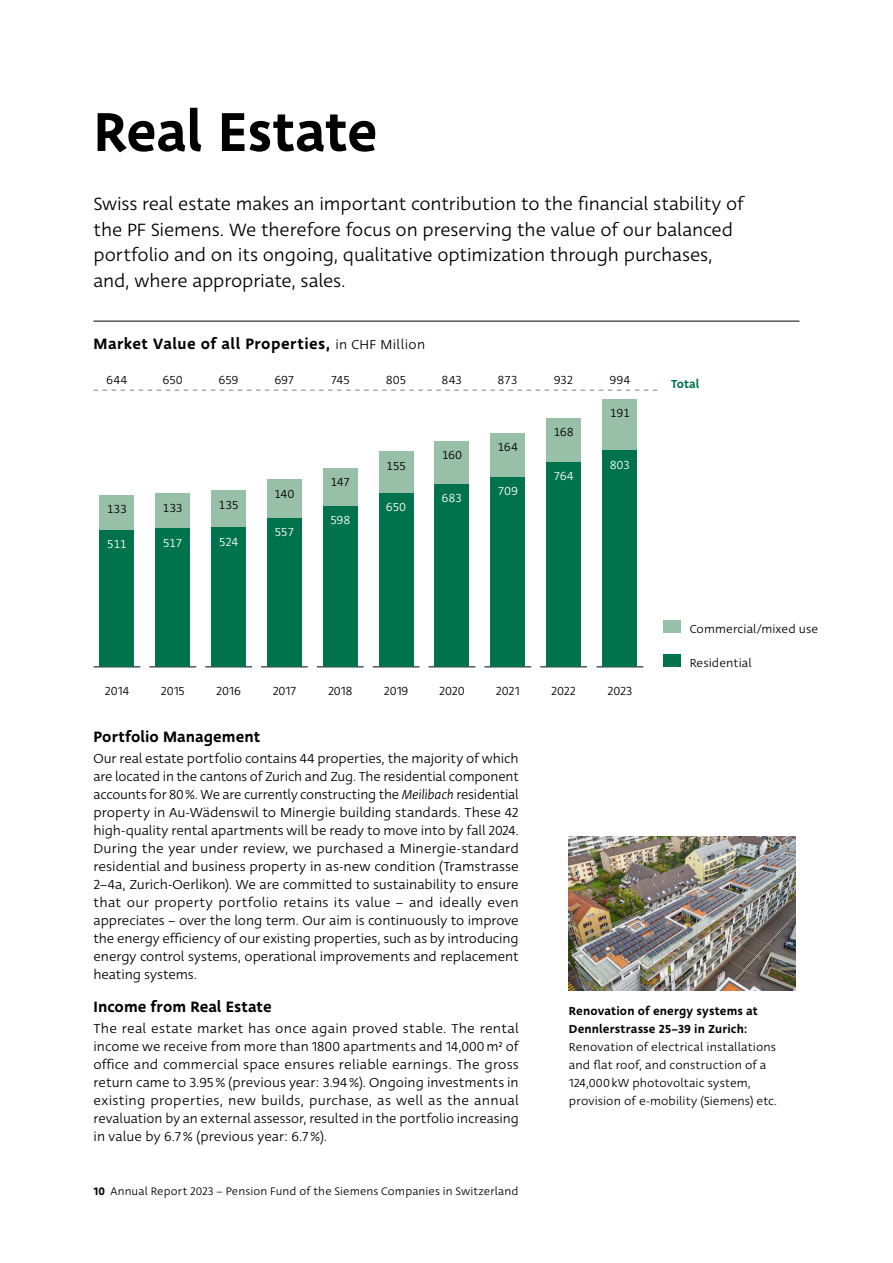
<style>
.page{position:relative;width:893px;height:1263px;background:#fff}
.page>*{position:absolute;margin:0;border:0;box-sizing:border-box;transform-origin:0 0}
.t1{font:500 60px "Deva Ideal";letter-spacing:-.01em;color:#000}
.t2{font:19.5px/25.5px "Deva Ideal";letter-spacing:-.005em;color:#000}
.t3{font:500 16.5px "Deva Ideal";letter-spacing:.005em;color:#000}
.t4{font:500 16.5px "Deva Ideal";letter-spacing:.03em;color:#000}
.t5{font:14.25px/18px "Deva Ideal";letter-spacing:-.005em;color:#000;text-align:justify}
.t6{font:12.75px/18px "Deva Ideal";letter-spacing:.005em;color:#000}
.t7{font:500 12.75px/18px "Deva Ideal";letter-spacing:.015em;color:#000}
.t8{font:12.75px "Deva Ideal";letter-spacing:-.035em;color:#fff}
.t9{font:500 12.75px "Deva Ideal";letter-spacing:.01em;color:#00734c}
.t10{font:12px "Deva Ideal";letter-spacing:.01em;color:#000}
.s1{font-weight:400;font-size:14.25px}
.s2{font-style:italic}
.s3{font-weight:500}
</style>
<div class="page">
<hr style="left:94px;top:321px;width:705px;height:1px;background:#000">
<hr style="left:596px;top:667px;width:47px;height:1px;background:#000">
<hr style="left:149px;top:667px;width:47px;height:1px;background:#000">
<hr style="left:261px;top:667px;width:47px;height:1px;background:#000">
<hr style="left:373px;top:667px;width:46px;height:1px;background:#000">
<hr style="left:484px;top:667px;width:47px;height:1px;background:#000">
<hr style="left:94px;top:667px;width:46px;height:1px;background:#000">
<hr style="left:205px;top:667px;width:47px;height:1px;background:#000">
<hr style="left:317px;top:667px;width:47px;height:1px;background:#000">
<hr style="left:429px;top:667px;width:46px;height:1px;background:#000">
<hr style="left:540px;top:667px;width:47px;height:1px;background:#000">
<svg style="left:94px;top:390px;width:563px;height:1px"></svg>
<img style="left:569px;top:837px;width:227px;height:154px">
<div style="left:603px;top:399px;width:34px;height:268px;background:#98bfa7"></div>
<div style="left:603px;top:450px;width:34px;height:217px;background:#00734c"></div>
<div style="left:156px;top:494px;width:34px;height:173px;background:#98bfa7"></div>
<div style="left:156px;top:529px;width:34px;height:138px;background:#00734c"></div>
<div style="left:267px;top:480px;width:34px;height:187px;background:#98bfa7"></div>
<div style="left:267px;top:518px;width:34px;height:149px;background:#00734c"></div>
<div style="left:379px;top:452px;width:34px;height:215px;background:#98bfa7"></div>
<div style="left:491px;top:433px;width:34px;height:234px;background:#98bfa7"></div>
<div style="left:491px;top:477px;width:34px;height:190px;background:#00734c"></div>
<div style="left:100px;top:495px;width:34px;height:172px;background:#98bfa7"></div>
<div style="left:100px;top:530px;width:34px;height:137px;background:#00734c"></div>
<div style="left:212px;top:491px;width:34px;height:176px;background:#98bfa7"></div>
<div style="left:212px;top:527px;width:34px;height:140px;background:#00734c"></div>
<div style="left:323px;top:468px;width:34px;height:199px;background:#98bfa7"></div>
<div style="left:323px;top:506px;width:34px;height:161px;background:#00734c"></div>
<div style="left:435px;top:442px;width:34px;height:225px;background:#98bfa7"></div>
<div style="left:435px;top:484px;width:34px;height:183px;background:#00734c"></div>
<div style="left:547px;top:418px;width:34px;height:249px;background:#98bfa7"></div>
<div style="left:547px;top:462px;width:34px;height:205px;background:#00734c"></div>
<div style="left:379px;top:493px;width:34px;height:174px;background:#00734c"></div>
<div style="left:663px;top:620px;width:17px;height:13px;background:#98bfa7"></div>
<div style="left:663px;top:654px;width:17px;height:13px;background:#00734c"></div>
<h1 class="t1" style="left:94px;top:92px;width:286px">Real Estate</h1>
<p class="t2" style="left:94px;top:192px;width:652px">Swiss real estate makes an important contribution to the financial stability of the PF Siemens. We therefore focus on preserving the value of our balanced portfolio and on its ongoing, qualitative optimization through purchases, and, where appropriate, sales.</p>
<p class="t4" style="left:94px;top:333px;width:333px">Market Value of all Properties, <span class="s1">in CHF Million</span></p>
<p class="t6" style="left:106px;top:371px;width:23px">644</p>
<p class="t6" style="left:163px;top:371px;width:22px">650</p>
<p class="t6" style="left:219px;top:371px;width:22px">659</p>
<p class="t6" style="left:274px;top:371px;width:22px">697</p>
<p class="t6" style="left:330px;top:371px;width:21px">745</p>
<p class="t6" style="left:386px;top:371px;width:22px">805</p>
<p class="t6" style="left:442px;top:371px;width:22px">843</p>
<p class="t6" style="left:498px;top:371px;width:22px">873</p>
<p class="t6" style="left:442px;top:446px;width:22px">160</p>
<p class="t6" style="left:497px;top:438px;width:22px">164</p>
<p class="t6" style="left:386px;top:457px;width:22px">155</p>
<p class="t6" style="left:107px;top:500px;width:22px">133</p>
<p class="t8" style="left:107px;top:536px;width:21px">511</p>
<p class="t6" style="left:163px;top:499px;width:22px">133</p>
<p class="t8" style="left:163px;top:535px;width:21px">517</p>
<p class="t6" style="left:218px;top:496px;width:22px">135</p>
<p class="t8" style="left:219px;top:534px;width:21px">524</p>
<p class="t6" style="left:330px;top:473px;width:21px">147</p>
<p class="t6" style="left:274px;top:485px;width:22px">140</p>
<p class="t8" style="left:497px;top:483px;width:22px">709</p>
<p class="t8" style="left:442px;top:490px;width:22px">683</p>
<p class="t8" style="left:386px;top:499px;width:22px">650</p>
<p class="t8" style="left:274px;top:524px;width:21px">557</p>
<p class="t8" style="left:330px;top:512px;width:22px">598</p>
<p class="t6" style="left:554px;top:371px;width:21px">932</p>
<p class="t9" style="left:671px;top:375px;width:30px">Total</p>
<p class="t6" style="left:609px;top:371px;width:22px">994</p>
<p class="t6" style="left:553px;top:423px;width:22px">168</p>
<p class="t8" style="left:553px;top:468px;width:22px">764</p>
<p class="t6" style="left:610px;top:404px;width:22px">191</p>
<p class="t8" style="left:610px;top:457px;width:22px">803</p>
<p class="t6" style="left:690px;top:620px;width:130px">Commercial/mixed use</p>
<p class="t6" style="left:690px;top:654px;width:63px">Residential</p>
<p class="t6" style="left:105px;top:682px;width:26px">2014</p>
<p class="t6" style="left:328px;top:682px;width:26px">2018</p>
<p class="t6" style="left:216px;top:682px;width:26px">2016</p>
<p class="t6" style="left:161px;top:682px;width:25px">2015</p>
<p class="t6" style="left:607px;top:682px;width:26px">2023</p>
<p class="t6" style="left:273px;top:682px;width:25px">2017</p>
<p class="t6" style="left:384px;top:682px;width:26px">2019</p>
<p class="t6" style="left:439px;top:682px;width:27px">2020</p>
<p class="t6" style="left:496px;top:682px;width:25px">2021</p>
<p class="t6" style="left:551px;top:682px;width:26px">2022</p>
<p class="t3" style="left:94px;top:726px;width:168px">Portfolio Management</p>
<p class="t5" style="left:94px;top:750px;width:427px">Our real estate portfolio contains 44 properties, the majority of which are located in the cantons of Zurich and Zug. The residential component accounts for 80%. We are currently constructing the <span class="s2">Meilibach</span> residential property in Au-Wädenswil to Minergie building standards. These 42 high-quality rental apartments will be ready to move into by fall 2024.<br>During the year under review, we purchased a Minergie-standard residential and business property in as-new condition (Tramstrasse 2–4a, Zurich-Oerlikon). We are committed to sustainability to ensure that our property portfolio retains its value – and ideally even appreciates – over the long term. Our aim is continuously to improve the energy efficiency of our existing properties, such as by introducing energy control systems, operational improvements and replacement heating systems.</p>
<p class="t3" style="left:94px;top:996px;width:180px">Income from Real Estate</p>
<p class="t5" style="left:94px;top:1020px;width:427px">The real estate market has once again proved stable. The rental income we receive from more than 1800 apartments and 14,000m2 of office and commercial space ensures reliable earnings. The gross return came to 3.95% (previous year: 3.94%). Ongoing investments in existing properties, new builds, purchase, as well as the annual revaluation by an external assessor, resulted in the portfolio increasing in value by 6.7% (previous year: 6.7%).</p>
<p class="t10" style="left:94px;top:1184px;width:426px"><span class="s3">10</span> Annual Report 2023 – Pension Fund of the Siemens Companies in Switzerland</p>
<p class="t7" style="left:569px;top:1002px;width:190px">Renovation of energy systems at<br>Dennlerstrasse 25–39 in Zurich:</p>
<p class="t6" style="left:569px;top:1038px;width:210px">Renovation of electrical installations and flat roof, and construction of a 124,000kW photovoltaic system, provision of e-mobility (Siemens) etc.</p>
</div>
